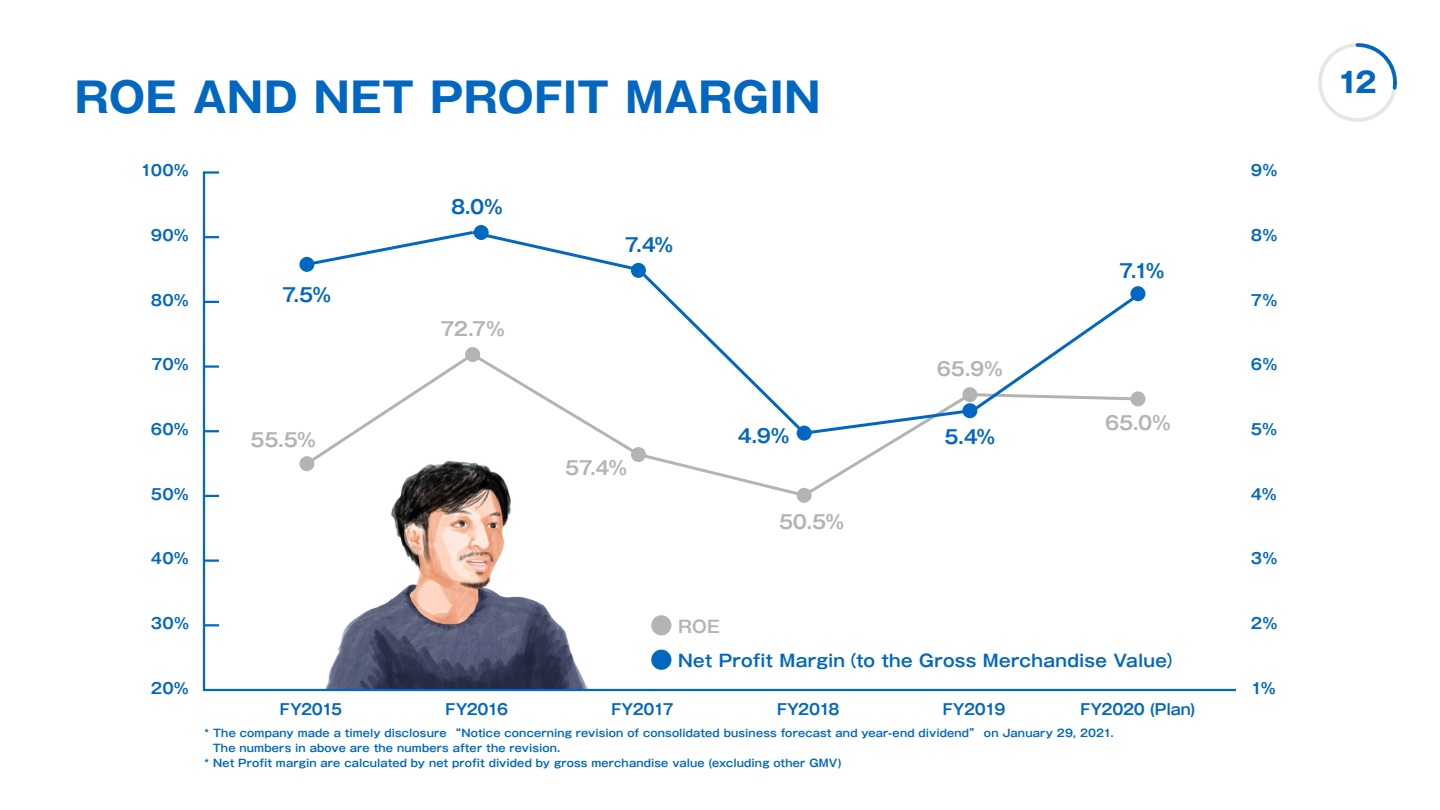
<style>
.page{position:relative;width:1440px;height:810px;background:#fff}
.page>*{position:absolute;margin:0;border:0;box-sizing:border-box;transform-origin:0 0}
.t1{font:700 41.25px "Gothic MB101 Pro";letter-spacing:.015em;color:#0267c1}
.t2{font:700 28.12px "Gothic MB101 Pro";color:#0267c1}
.t3{font:700 18.75px "Gothic MB101 Pro De";letter-spacing:-.015em;color:#b4b4b4}
.t4{font:700 18.75px "Gothic MB101 Pro De";color:#0267c1}
.t5{font:700 16.88px "Gothic MB101 Pro De";letter-spacing:.015em;color:#0267c1}
.t6{font:700 16.88px "Gothic MB101 Pro De";color:#b4b4b4}
.t7{font:700 15px "Gothic MB101 Pro De";letter-spacing:-.015em;color:#0267c1}
.t8{font:700 10.5px "Gothic MB101 Pro De";letter-spacing:.015em;color:#0267c1}
</style>
<div class="page">
<svg style="left:202px;top:171px;width:1034px;height:521px"></svg>
<svg style="left:299px;top:456px;width:15px;height:15px"></svg>
<div style="left:797px;top:488px;width:15px;height:15px;background:#b4b4b4;border-radius:50%"></div>
<svg style="left:299px;top:257px;width:15px;height:15px"></svg>
<div style="left:474px;top:225px;width:15px;height:15px;background:#0267c1;border-radius:50%"></div>
<div style="left:1130px;top:391px;width:15px;height:15px;background:#b4b4b4;border-radius:50%"></div>
<div style="left:1130px;top:286px;width:15px;height:15px;background:#0267c1;border-radius:50%"></div>
<svg style="left:303px;top:229px;width:840px;height:270px"></svg>
<svg style="left:1318px;top:43px;width:79px;height:79px"></svg>
<h1 class="t1" style="left:75px;top:63px;width:747px">ROE AND NET PROFIT MARGIN</h1>
<h3 class="t7" style="left:140px;top:158px;width:50px">100%</h3>
<h3 class="t7" style="left:151px;top:223px;width:40px">90%</h3>
<h3 class="t7" style="left:151px;top:288px;width:40px">80%</h3>
<h3 class="t7" style="left:151px;top:352px;width:39px">70%</h3>
<h3 class="t7" style="left:151px;top:417px;width:40px">60%</h3>
<h3 class="t7" style="left:151px;top:482px;width:40px">50%</h3>
<h3 class="t7" style="left:151px;top:546px;width:40px">40%</h3>
<h3 class="t4" style="left:282px;top:279px;width:51px">7.5%</h3>
<h3 class="t3" style="left:250px;top:424px;width:67px">55.5%</h3>
<h3 class="t4" style="left:451px;top:192px;width:53px">8.0%</h3>
<h3 class="t3" style="left:440px;top:314px;width:66px">72.7%</h3>
<h3 class="t4" style="left:625px;top:230px;width:50px">7.4%</h3>
<h3 class="t3" style="left:565px;top:452px;width:64px">57.4%</h3>
<h3 class="t4" style="left:738px;top:420px;width:53px">4.9%</h3>
<h3 class="t3" style="left:779px;top:506px;width:67px">50.5%</h3>
<h3 class="t3" style="left:937px;top:353px;width:67px">65.9%</h3>
<h3 class="t4" style="left:945px;top:421px;width:52px">5.4%</h3>
<h3 class="t4" style="left:1119px;top:256px;width:47px">7.1%</h3>
<h3 class="t3" style="left:1105px;top:408px;width:67px">65.0%</h3>
<h3 class="t7" style="left:151px;top:611px;width:40px">30%</h3>
<h3 class="t7" style="left:151px;top:676px;width:40px">20%</h3>
<h3 class="t6" style="left:678px;top:612px;width:43px">ROE</h3>
<h3 class="t5" style="left:678px;top:647px;width:506px">Net Profit Margin（to the Gross Merchandise Value）</h3>
<h3 class="t7" style="left:280px;top:697px;width:64px">FY2015</h3>
<h3 class="t7" style="left:446px;top:697px;width:64px">FY2016</h3>
<h3 class="t7" style="left:612px;top:697px;width:64px">FY2017</h3>
<h3 class="t7" style="left:777px;top:697px;width:64px">FY2018</h3>
<h3 class="t7" style="left:943px;top:697px;width:64px">FY2019</h3>
<h3 class="t7" style="left:1080px;top:697px;width:117px">FY2020 (Plan)</h3>
<p class="t8" style="left:204px;top:724px;width:911px">* The company made a timely disclosure “Notice concerning revision of consolidated business forecast and year-end dividend” on January 29, 2021.</p>
<p class="t8" style="left:213px;top:739px;width:349px">The numbers in above are the numbers after the revision.</p>
<p class="t8" style="left:204px;top:754px;width:639px">* Net Profit margin are calculated by net profit divided by gross merchandise value (excluding other GMV)</p>
<h3 class="t7" style="left:1251px;top:158px;width:28px">9%</h3>
<h3 class="t7" style="left:1251px;top:223px;width:28px">8%</h3>
<h3 class="t7" style="left:1251px;top:288px;width:28px">7%</h3>
<h3 class="t7" style="left:1251px;top:352px;width:28px">6%</h3>
<h3 class="t7" style="left:1251px;top:417px;width:28px">5%</h3>
<h3 class="t7" style="left:1251px;top:482px;width:27px">4%</h3>
<h3 class="t7" style="left:1251px;top:546px;width:28px">3%</h3>
<h3 class="t7" style="left:1251px;top:611px;width:28px">2%</h3>
<h3 class="t7" style="left:1251px;top:676px;width:26px">1%</h3>
<h2 class="t2" style="left:1337px;top:59px;width:41px">12</h2>
</div>
